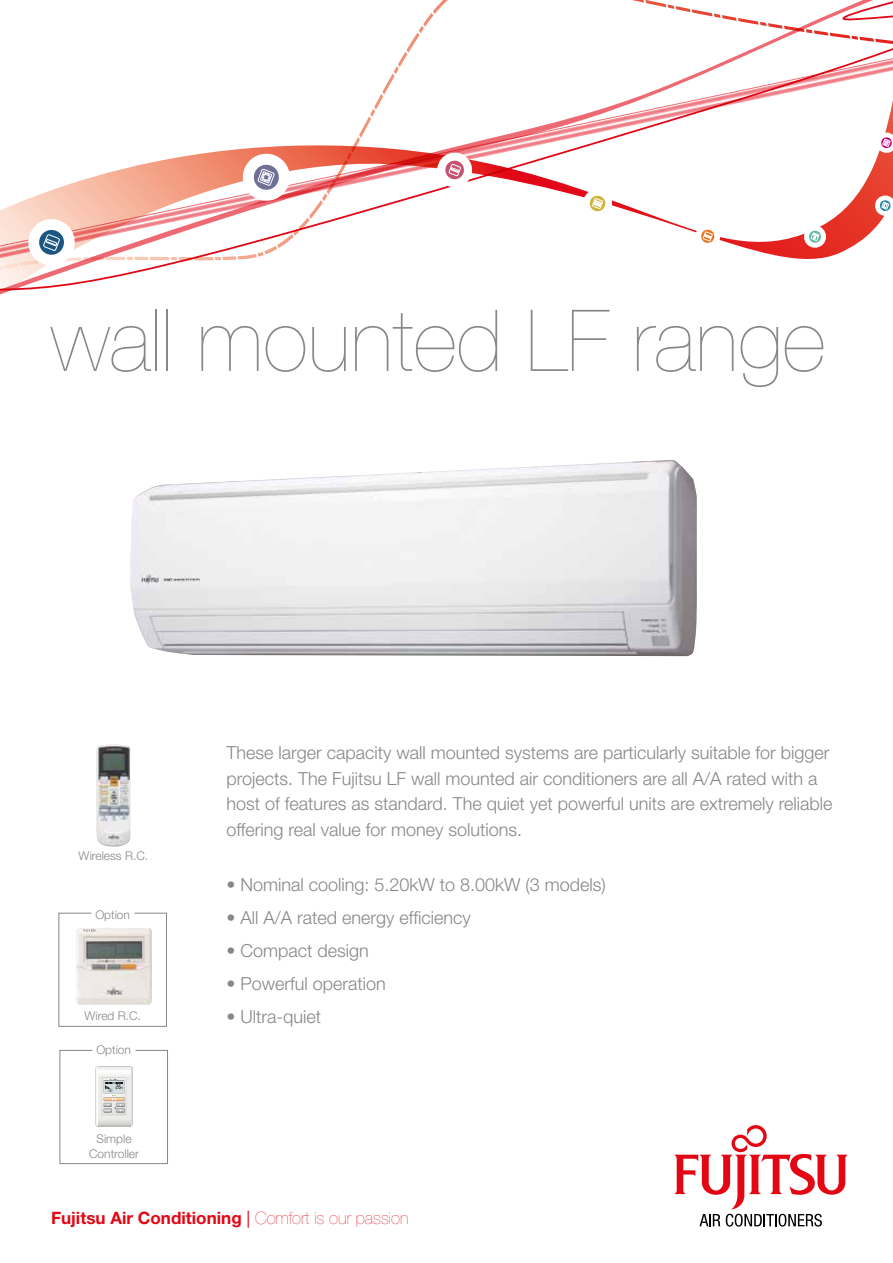
<style>
.page{position:relative;width:893px;height:1263px;background:#fff}
.page>*{position:absolute;margin:0;border:0;box-sizing:border-box;transform-origin:0 0}
.t1{font:200 85.5px "Helvetica Neue";color:#878787}
.t2{font:300 18px/34px "Helvetica Neue";color:#878787}
.t3{font:700 17.1px "Helvetica Neue";color:#e30613}
.t4{font:300 12px/14.4px "Helvetica Neue";color:#878787;text-align:center}
.s1{font-weight:400}
.s2{font-weight:200}
</style>
<div class="page">
<svg style="left:58px;top:912px;width:109px;height:115px"></svg>
<img style="left:76px;top:928px;width:76px;height:76px">
<img style="left:96px;top:744px;width:34px;height:102px">
<img style="left:131px;top:460px;width:566px;height:196px">
<svg style="left:674px;top:1125px;width:174px;height:101px"></svg>
<svg style="left:0;top:18px;width:893px;height:259px"></svg>
<svg style="left:17px;top:208px;width:69px;height:62px"></svg>
<svg style="left:576px;top:182px;width:43px;height:39px"></svg>
<svg style="left:689px;top:218px;width:37px;height:33px"></svg>
<svg style="left:799px;top:220px;width:32px;height:30px"></svg>
<svg style="left:870px;top:190px;width:23px;height:28px"></svg>
<svg style="left:871px;top:127px;width:22px;height:28px"></svg>
<svg style="left:231px;top:142px;width:71px;height:63px"></svg>
<svg style="left:429px;top:144px;width:52px;height:47px"></svg>
<svg style="left:59px;top:1050px;width:109px;height:114px"></svg>
<h1 class="t1" style="left:51px;top:291px;width:776px">wall mounted LF range</h1>
<h1 class="t1" style="left:151px;top:292px;width:24px">ll</h1>
<p class="t4" style="left:78px;top:848px;width:71px">Wireless R.C.</p>
<p class="t4" style="left:95px;top:907px;width:36px">Option</p>
<p class="t4" style="left:84px;top:1008px;width:58px">Wired R.C.</p>
<p class="t4" style="left:96px;top:1042px;width:36px">Option</p>
<p class="t4" style="left:89px;top:1131px;width:51px">Simple<br>Controller</p>
<p class="t2" style="left:226px;top:740px;width:608px;line-height:25.5px">These larger capacity wall mounted systems are particularly suitable for bigger projects. The Fujitsu LF wall mounted air conditioners are all A/A rated with a host of features as standard. The quiet yet powerful units are extremely reliable offering real value for money solutions.</p>
<p class="t2" style="left:226px;top:867px;width:381px">• Nominal cooling: 5.20kW to 8.00kW (3 models)</p>
<p class="t2" style="left:226px;top:900px;width:246px">• All A/A rated energy efficiency</p>
<p class="t2" style="left:226px;top:933px;width:144px">• Compact design</p>
<p class="t2" style="left:226px;top:966px;width:161px">• Powerful operation</p>
<p class="t2" style="left:226px;top:999px;width:96px">• Ultra-quiet</p>
<p class="t2" style="left:226px;top:863px;width:384px">• Nominal cooling: 5.20kW to 8.00kW (3 models)</p>
<p class="t2" style="left:243px;top:897px;width:232px;text-indent:-17px">• All A/A rated energy efficiency<br>Compact design<br>Powerful operation<br>Ultra-quiet</p>
<p class="t3" style="left:51px;top:1207px;width:359px">Fujitsu Air Conditioning <span class="s1">|</span> <span class="s2">Comfort is our passion</span></p>
</div>
